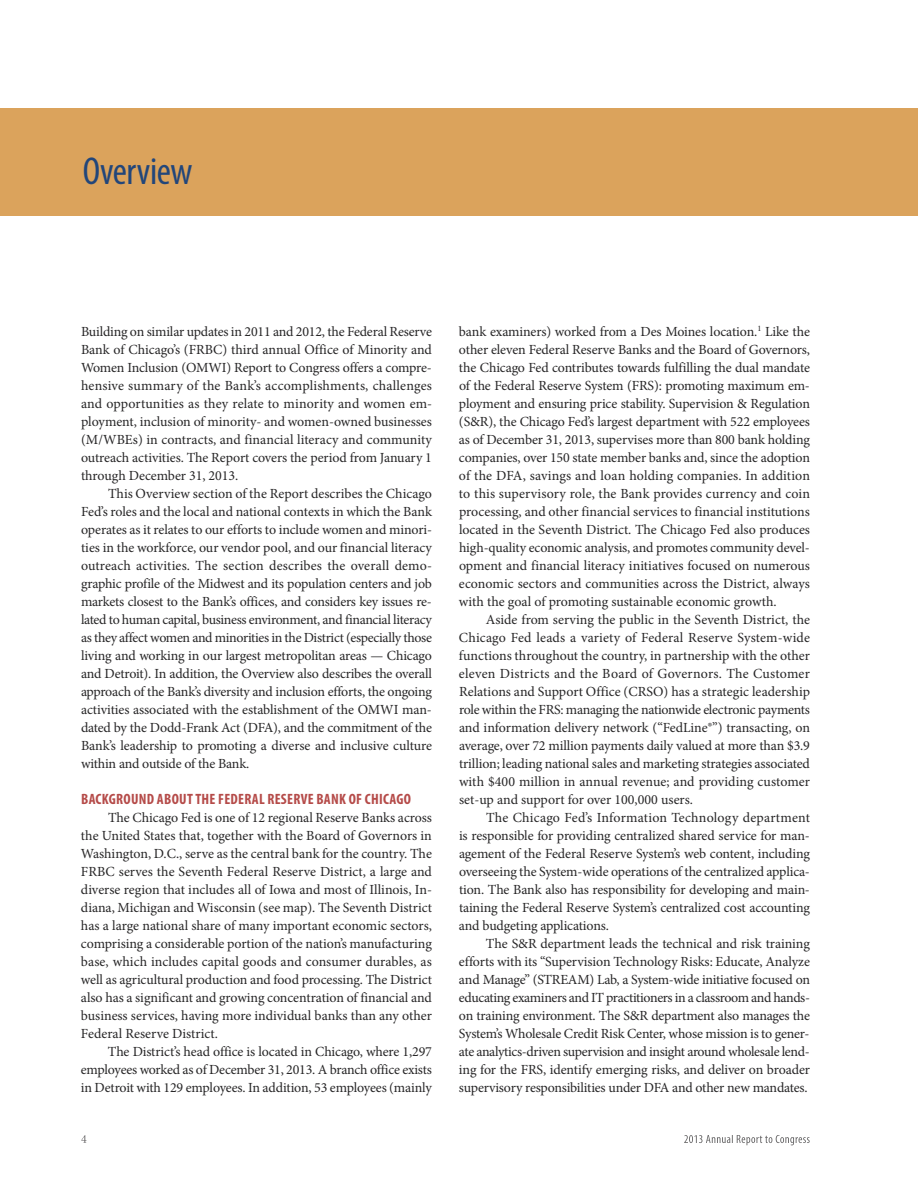
<style>
.page{position:relative;width:918px;height:1188px;background:#fff}
.page>*{position:absolute;margin:0;border:0;box-sizing:border-box;transform-origin:0 0}
.t1{font:condensed 39px "Myriad Pro";letter-spacing:-.01em;color:#22467a}
.t2{font:700 condensed 15px "Myriad Pro";letter-spacing:.02em;color:#b54b49}
.t3{font:13.95px/18px "Minion Pro";letter-spacing:-.01em;color:#272627;text-align:justify}
</style>
<div class="page">
<div style="left:0;top:108px;width:918px;height:108px;background:#dba35c"></div>
<svg style="left:81px;top:1135px;width:5px;height:8px"></svg>
<svg style="left:684px;top:1135px;width:71px;height:10px"></svg>
<h1 class="t1" style="left:83px;top:157px;width:111px">Overview</h1>
<p class="t3" style="left:81px;top:324px;width:353px">Building on similar updates in 2011 and 2012, the Federal Reserve Bank of Chicago’s (FRBC) third annual Office of Minority and Women Inclusion (OMWI) Report to Congress offers a compre&shy;hensive summary of the Bank’s accomplishments, challenges and opportunities as they relate to minority and women em&shy;ployment, inclusion of minority- and women-owned businesses (M/WBEs) in contracts, and financial literacy and community outreach activities. The Report covers the period from January 1 through December 31, 2013.</p>
<p class="t3" style="left:81px;top:486px;width:353px;text-indent:27px">This Overview section of the Report describes the Chicago Fed’s roles and the local and national contexts in which the Bank operates as it relates to our efforts to include women and minori&shy;ties in the workforce, our vendor pool, and our financial literacy outreach activities. The section describes the overall demo&shy;graphic profile of the Midwest and its population centers and job markets closest to the Bank’s offices, and considers key issues re&shy;lated to human capital, business environment, and financial literacy as they affect women and minorities in the District (especially those living and working in our largest metropolitan areas — Chicago and Detroit). In addition, the Overview also describes the overall approach of the Bank’s diversity and inclusion efforts, the ongoing activities associated with the establishment of the OMWI man&shy;dated by the Dodd-Frank Act (DFA), and the commitment of the Bank’s leadership to promoting a diverse and inclusive culture within and outside of the Bank.</p>
<p class="t2" style="left:81px;top:793px;width:331px">BACKGROUND ABOUTTHE FEDERAL RESERVE BANK OF CHICAGO</p>
<p class="t3" style="left:81px;top:810px;width:353px;text-indent:27px">The Chicago Fed is one of 12 regional Reserve Banks across the United States that, together with the Board of Governors in Washington, D.C., serve as the central bank for the country. The FRBC serves the Seventh Federal Reserve District, a large and diverse region that includes all of Iowa and most of Illinois, In&shy;diana, Michigan and Wisconsin (see map). The Seventh District has a large national share of many important economic sectors, comprising a considerable portion of the nation’s manufacturing base, which includes capital goods and consumer durables, as well as agricultural production and food processing. The District also has a significant and growing concentration of financial and business services, having more individual banks than any other Federal Reserve District.</p>
<p class="t3" style="left:81px;top:1044px;width:353px;text-indent:27px">The District’s head office is located in Chicago, where 1,297 employees worked as of December 31, 2013. A branch office exists in Detroit with 129 employees. In addition, 53 employees (mainly</p>
<p class="t3" style="left:459px;top:324px;width:353px">bank examiners) worked from a Des Moines location.<sup>1</sup> Like the other eleven Federal Reserve Banks and the Board of Governors, the Chicago Fed contributes towards fulfilling the dual mandate of the Federal Reserve System (FRS): promoting maximum em&shy;ployment and ensuring price stability. Supervision &amp; Regulation (S&amp;R), the Chicago Fed’s largest department with 522 employees as of December 31, 2013, supervises more than 800 bank holding companies, over 150 state member banks and, since the adoption of the DFA, savings and loan holding companies. In addition to this supervisory role, the Bank provides currency and coin processing, and other financial services to financial institutions located in the Seventh District. The Chicago Fed also produces high-quality economic analysis, and promotes community devel&shy;opment and financial literacy initiatives focused on numerous economic sectors and communities across the District, always with the goal of promoting sustainable economic growth.</p>
<p class="t3" style="left:459px;top:612px;width:353px;text-indent:27px">Aside from serving the public in the Seventh District, the Chicago Fed leads a variety of Federal Reserve System-wide functions throughout the country, in partnership with the other eleven Districts and the Board of Governors. The Customer Relations and Support Office (CRSO) has a strategic leadership role within the FRS: managing the nationwide electronic payments and information delivery network (“FedLine®”) transacting, on average, over 72 million payments daily valued at more than $3.9 trillion; leading national sales and marketing strategies associated with $400 million in annual revenue; and providing customer set-up and support for over 100,000 users.</p>
<p class="t3" style="left:459px;top:810px;width:353px;text-indent:27px">The Chicago Fed’s Information Technology department is responsible for providing centralized shared service for man&shy;agement of the Federal Reserve System’s web content, including overseeing the System-wide operations of the centralized applica&shy;tion. The Bank also has responsibility for developing and main&shy;taining the Federal Reserve System’s centralized cost accounting and budgeting applications.</p>
<p class="t3" style="left:459px;top:936px;width:353px;text-indent:27px">The S&amp;R department leads the technical and risk training efforts with its “Supervision Technology Risks: Educate, Analyze and Manage” (STREAM) Lab, a System-wide initiative focused on educating examiners and IT practitioners in a classroom and hands&shy;on training environment. The S&amp;R department also manages the System’s Wholesale Credit Risk Center, whose mission is to gener&shy;ate analytics-driven supervision and insight around wholesale lend&shy;ing for the FRS, identify emerging risks, and deliver on broader supervisory responsibilities under DFA and other new mandates.</p>
</div>
